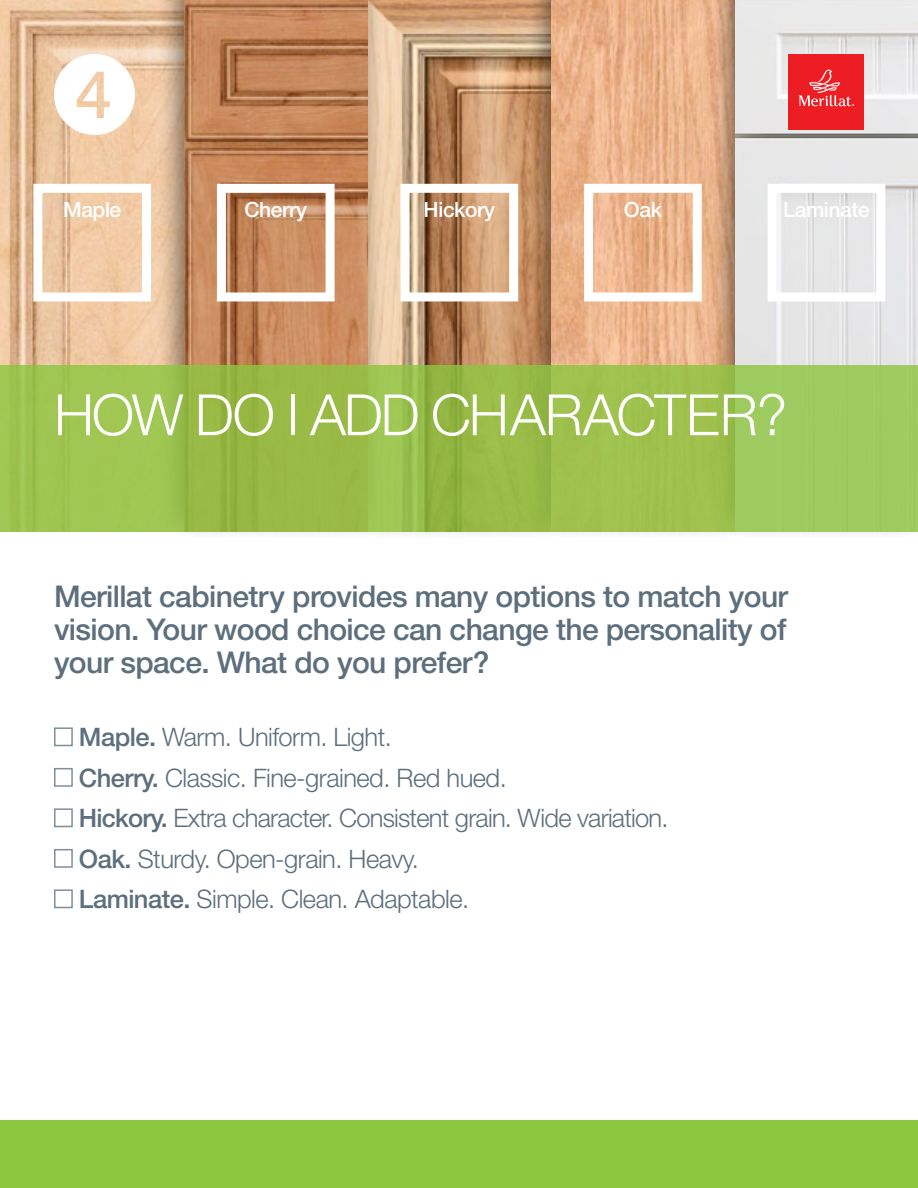
<style>
.page{position:relative;width:918px;height:1188px;background:#fff}
.page>*{position:absolute;margin:0;border:0;box-sizing:border-box;transform-origin:0 0}
.t1{font:300 57px "Helvetica Neue LT Bali 09";letter-spacing:-.04em;color:#fff}
.t2{font:500 30px/33px "Helvetica Neue LT Bali 09";letter-spacing:-.02em;color:#5d6f7c;text-align:justify}
.t3{font:300 25.5px/40.5px "Helvetica Neue LT Bali 09";letter-spacing:-.02em;color:#5d6f7c}
.t4{font:500 21px "Helvetica Neue LT Bali 09";letter-spacing:-.02em;color:#fff}
.s1{font-weight:500}
</style>
<div class="page">
<img style="left:0;top:0;width:156px;height:365px">
<svg style="left:386px;top:0;width:138px;height:365px"></svg>
<div style="left:156px;top:0;width:230px;height:541px;background:#000;opacity:.5"></div>
<svg style="left:184px;top:0;width:184px;height:365px;fill:#c98a5e"></svg>
<div style="left:524px;top:0;width:229px;height:541px;background:#000;opacity:.5"></div>
<svg style="left:552px;top:0;width:156px;height:365px"></svg>
<div style="left:708px;top:0;width:210px;height:541px;background:#000;opacity:.5"></div>
<svg style="left:735px;top:0;width:183px;height:365px;fill:#e7e7e7"></svg>
<div style="left:0;top:1120px;width:918px;height:68px;background:#8dc63f"></div>
<div style="left:789px;top:54px;width:75px;height:75px;background:#ed1d24"></div>
<svg style="left:799px;top:70px;width:55px;height:36px"></svg>
<div style="left:54px;top:727px;width:19px;height:19px;border:2px solid #7e8f9a"></div>
<div style="left:54px;top:768px;width:19px;height:19px;border:2px solid #7e8f9a"></div>
<div style="left:54px;top:808px;width:19px;height:19px;border:2px solid #7e8f9a"></div>
<div style="left:54px;top:849px;width:19px;height:19px;border:2px solid #7e8f9a"></div>
<div style="left:54px;top:889px;width:19px;height:19px;border:2px solid #7e8f9a"></div>
<div style="left:33px;top:184px;width:118px;height:117px;border:9px solid #fff"></div>
<div style="left:768px;top:184px;width:117px;height:117px;border:9px solid #fff"></div>
<div style="left:584px;top:184px;width:118px;height:117px;border:9px solid #fff"></div>
<div style="left:401px;top:184px;width:117px;height:117px;border:9px solid #fff"></div>
<div style="left:217px;top:184px;width:118px;height:117px;border:9px solid #fff"></div>
<svg style="left:54px;top:54px;width:81px;height:81px"></svg>
<svg style="left:0;top:365px;width:918px;height:166px;fill:#9dc24e"></svg>
<p class="t4" style="left:63px;top:197px;width:60px">Maple</p>
<p class="t4" style="left:245px;top:197px;width:64px">Cherry</p>
<p class="t4" style="left:424px;top:197px;width:73px">Hickory</p>
<p class="t4" style="left:624px;top:197px;width:40px">Oak</p>
<p class="t4" style="left:783px;top:197px;width:88px">Laminate</p>
<h1 class="t1" style="left:54px;top:380px;width:735px">HOW DO I ADD CHARACTER?</h1>
<p class="t2" style="left:54px;top:579px;width:736px">Merillat cabinetry provides many options to match your vision. Your wood choice can change the personality of your space. What do you prefer?</p>
<p class="t3" style="left:79px;top:716px;width:591px"><span class="s1">Maple.</span> Warm. Uniform. Light.<br><span class="s1">Cherry.</span> Classic. Fine-grained. Red hued.<br><span class="s1">Hickory.</span> Extra character. Consistent grain. Wide variation.<br><span class="s1">Oak.</span> Sturdy. Open-grain. Heavy.<br><span class="s1">Laminate.</span> Simple. Clean. Adaptable.</p>
</div>
